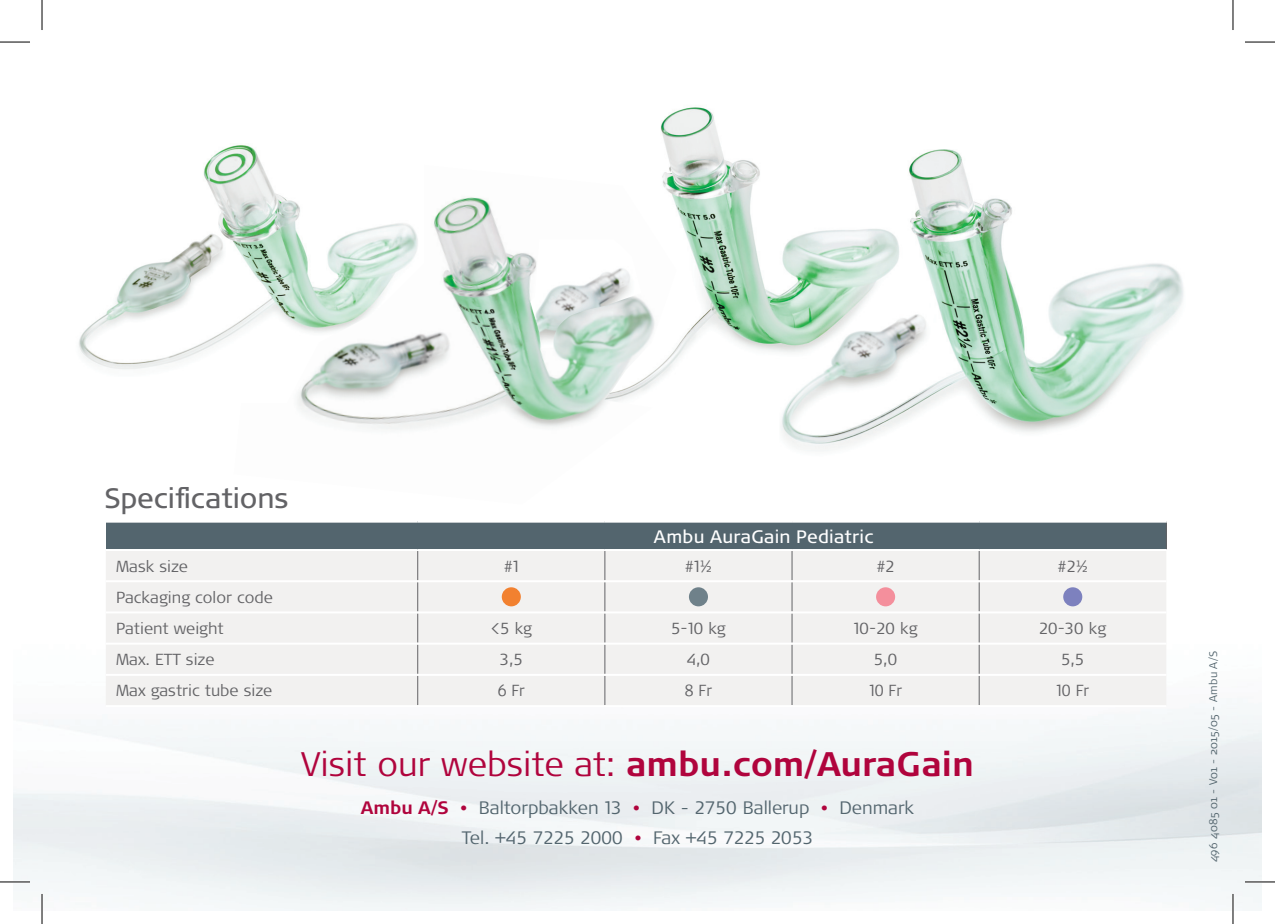
<style>
.page{position:relative;width:1275px;height:924px;background:#fff}
.page>*{position:absolute;margin:0;border:0;box-sizing:border-box;transform-origin:0 0}
.t1{font:300 34px "Signa OT";color:#b0043d}
.t2{font:28px "Signa OT";color:#636366}
.t3{font:300 18px/30px "Signa OT";color:#53656e;text-align:center}
.t4{font:18px "Signa OT";letter-spacing:.015em;color:#fff}
.t5{font:300 16px/31.2px "Signa OT";color:#636366}
.t6{font:300 16px "Signa OT";color:#636366;scale:.95 1}
.t7{font:300 11px "Signa OT";letter-spacing:.03em;color:#53656e}
.s1{font-weight:700}
.s2{font-weight:700;color:#b0043d}
</style>
<div class="page">
<div style="left:106px;top:521px;width:1060px;height:28px;background:#53656e"></div>
<div style="left:106px;top:551px;width:1060px;height:153px;background:#f2f1f0"></div>
<hr style="left:417px;top:550px;width:1px;height:30px;background:#636366">
<hr style="left:604px;top:550px;width:1px;height:30px;background:#636366">
<hr style="left:791px;top:550px;width:1px;height:30px;background:#636366">
<svg style="left:417px;top:582px;width:1px;height:122px"></svg>
<svg style="left:604px;top:582px;width:1px;height:122px"></svg>
<svg style="left:791px;top:582px;width:1px;height:122px"></svg>
<hr style="left:106px;top:642px;width:312px;height:2px;background:#fff">
<hr style="left:418px;top:642px;width:187px;height:2px;background:#fff">
<hr style="left:106px;top:673px;width:312px;height:2px;background:#fff">
<hr style="left:418px;top:673px;width:187px;height:2px;background:#fff">
<hr style="left:106px;top:611px;width:312px;height:2px;background:#fff">
<hr style="left:418px;top:611px;width:187px;height:2px;background:#fff">
<hr style="left:106px;top:520px;width:312px;height:2px;background:#fff">
<hr style="left:418px;top:520px;width:187px;height:2px;background:#fff">
<hr style="left:605px;top:520px;width:187px;height:2px;background:#fff">
<hr style="left:792px;top:520px;width:187px;height:2px;background:#fff">
<hr style="left:979px;top:520px;width:187px;height:2px;background:#fff">
<hr style="left:106px;top:548px;width:312px;height:2px;background:#fff">
<hr style="left:418px;top:548px;width:187px;height:2px;background:#fff">
<hr style="left:106px;top:580px;width:312px;height:2px;background:#fff">
<hr style="left:418px;top:580px;width:187px;height:2px;background:#fff">
<hr style="left:978px;top:550px;width:1px;height:30px;background:#636366">
<svg style="left:978px;top:582px;width:1px;height:122px"></svg>
<hr style="left:605px;top:548px;width:187px;height:2px;background:#fff">
<hr style="left:792px;top:548px;width:187px;height:2px;background:#fff">
<hr style="left:979px;top:548px;width:187px;height:2px;background:#fff">
<hr style="left:605px;top:580px;width:187px;height:2px;background:#fff">
<hr style="left:792px;top:580px;width:187px;height:2px;background:#fff">
<hr style="left:979px;top:580px;width:187px;height:2px;background:#fff">
<hr style="left:605px;top:611px;width:187px;height:2px;background:#fff">
<hr style="left:792px;top:611px;width:187px;height:2px;background:#fff">
<hr style="left:979px;top:611px;width:187px;height:2px;background:#fff">
<hr style="left:605px;top:642px;width:187px;height:2px;background:#fff">
<hr style="left:792px;top:642px;width:187px;height:2px;background:#fff">
<hr style="left:979px;top:642px;width:187px;height:2px;background:#fff">
<hr style="left:605px;top:673px;width:187px;height:2px;background:#fff">
<hr style="left:792px;top:673px;width:187px;height:2px;background:#fff">
<hr style="left:979px;top:673px;width:187px;height:2px;background:#fff">
<div style="left:502px;top:587px;width:19px;height:19px;background:#f28130;border-radius:50%"></div>
<div style="left:689px;top:587px;width:19px;height:19px;background:#6f818a;border-radius:50%"></div>
<div style="left:876px;top:587px;width:19px;height:19px;background:#f48f9c;border-radius:50%"></div>
<div style="left:1063px;top:587px;width:19px;height:19px;background:#7d81be;border-radius:50%"></div>
<img style="left:794px;top:149px;width:390px;height:302px">
<img style="left:660px;top:107px;width:255px;height:338px">
<img style="left:297px;top:148px;width:379px;height:297px">
<img style="left:79px;top:145px;width:345px;height:258px">
<img style="left:530px;top:239px;width:111px;height:109px">
<hr style="left:0;top:42px;width:30px;height:1px;background:#000">
<hr style="left:1245px;top:42px;width:30px;height:1px;background:#000">
<hr style="left:0;top:881px;width:30px;height:1px;background:#000">
<hr style="left:1245px;top:881px;width:30px;height:1px;background:#000">
<hr style="left:42px;top:0;width:1px;height:30px;background:#000">
<hr style="left:42px;top:893px;width:1px;height:30px;background:#000">
<hr style="left:1232px;top:0;width:1px;height:30px;background:#000">
<hr style="left:1232px;top:893px;width:1px;height:30px;background:#000">
<h2 class="t2" style="left:104px;top:482px;width:186px">Specifications</h2>
<p class="t4" style="left:654px;top:525px;width:221px">Ambu AuraGain Pediatric</p>
<p class="t5" style="left:116px;top:550px;width:73px">Mask size</p>
<p class="t5" style="left:504px;top:550px;width:17px">#1</p>
<p class="t5" style="left:685px;top:550px;width:29px">#1½</p>
<p class="t5" style="left:876px;top:550px;width:20px">#2</p>
<p class="t5" style="left:1057px;top:550px;width:32px">#2½</p>
<p class="t5" style="left:116px;top:581px;width:158px">Packaging color code<br>Patient weight</p>
<p class="t5" style="left:490px;top:612px;width:43px">&lt;5 kg</p>
<p class="t5" style="left:671px;top:612px;width:56px">5-10 kg</p>
<p class="t5" style="left:853px;top:612px;width:65px">10-20 kg</p>
<p class="t5" style="left:1039px;top:612px;width:69px">20-30 kg</p>
<p class="t5" style="left:116px;top:643px;width:100px">Max. ETT size</p>
<p class="t5" style="left:499px;top:643px;width:25px">3,5</p>
<p class="t5" style="left:686px;top:643px;width:25px">4,0</p>
<p class="t5" style="left:874px;top:643px;width:25px">5,0</p>
<p class="t5" style="left:1061px;top:643px;width:25px">5,5</p>
<p class="t5" style="left:116px;top:674px;width:158px">Max gastric tube size</p>
<p class="t6" style="left:497px;top:681px;width:30px">6 Fr</p>
<p class="t6" style="left:685px;top:681px;width:30px">8 Fr</p>
<p class="t6" style="left:869px;top:681px;width:36px">10 Fr</p>
<p class="t6" style="left:1056px;top:681px;width:36px">10 Fr</p>
<h1 class="t1" style="left:301px;top:743px;width:674px">Visit our website at: <span class="s1">ambu.com/AuraGain</span></h1>
<p class="t3" style="left:361px;top:792px;width:555px"><span class="s2">Ambu A/S •</span> Baltorpbakken 13 <span class="s2">•</span> DK - 2750 Ballerup <span class="s2">•</span> Denmark<br>Tel. +45 7225 2000 <span class="s2">•</span> Fax +45 7225 2053</p>
<p class="t7" style="left:1206px;top:861px;width:213px;rotate:-90deg">496 4085 01 - V01 - 2015/05 - Ambu A/S</p>
</div>
